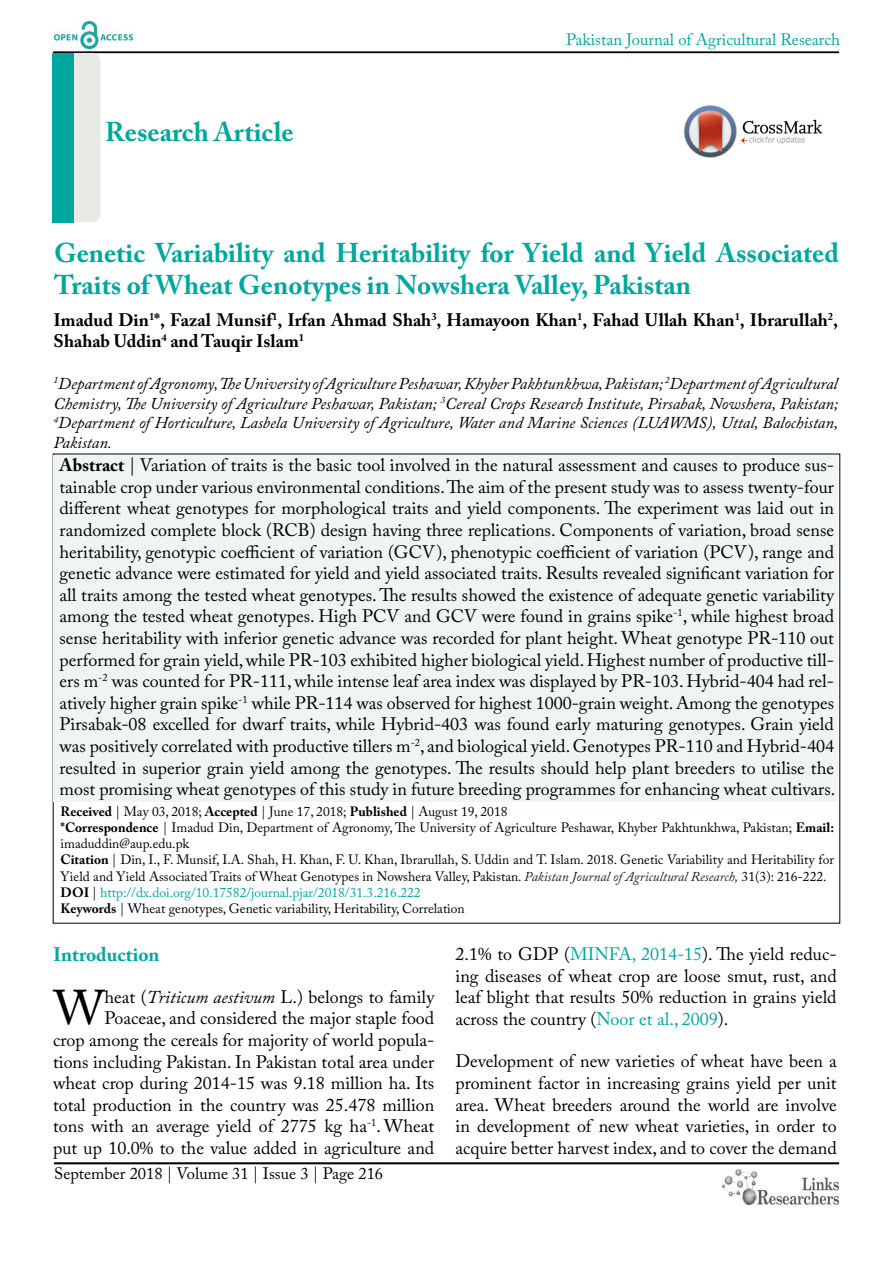
<style>
.page{position:relative;width:893px;height:1263px;background:#fff}
.page>*{position:absolute;margin:0;border:0;box-sizing:border-box;transform-origin:0 0}
.t1{font:48.45px "Adobe Caslon Pro";color:#000}
.t2{font:700 27px/32.4px "Adobe Caslon Pro";color:#00a79e}
.t3{font:700 19.5px "Adobe Caslon Pro";color:#00a79e}
.t4{font:18px/21.6px "Adobe Caslon Pro";color:#000;text-align:justify}
.t5{font:700 18px/21.6px "Adobe Caslon Pro";color:#000}
.t6{font:italic 16.5px/19.8px "Adobe Caslon Pro";color:#000;text-align:justify}
.t7{font:16.5px "Adobe Caslon Pro";color:#000}
.t8{font:16.5px "Adobe Caslon Pro";color:#00a79e}
.t9{font:13.5px/16.2px "Adobe Caslon Pro";color:#000}
.s1{font-weight:700}
.s2{font-style:italic;color:#222}
.s3{font-style:italic}
.s4{color:#00a79e}
</style>
<div class="page">
<hr style="left:53px;top:51px;width:786px;height:2px;background:#000">
<hr style="left:54px;top:1162px;width:785px;height:2px;background:#000">
<img style="left:54px;top:22px;width:78px;height:27px">
<img style="left:722px;top:1170px;width:117px;height:36px">
<div style="left:54px;top:53px;width:46px;height:169px;background:#e9e9e4;border-radius:9px"></div>
<div style="left:53px;top:53px;width:21px;height:169px;background:#00a79e"></div>
<div style="left:54px;top:455px;width:784px;height:346px;background:#eef5f4"></div>
<img style="left:684px;top:105px;width:139px;height:53px">
<h2 class="t2" style="left:105px;top:116px;width:190px">Research Article</h2>
<p class="t8" style="left:566px;top:30px;width:276px">Pakistan Journal of Agricultural Research</p>
<h2 class="t2" style="left:54px;top:236px;width:786px">Genetic Variability and Heritability for Yield and Yield Associated<br>Traits of Wheat Genotypes in Nowshera Valley, Pakistan</h2>
<p class="t5" style="left:53px;top:309px;width:786px">Imadud Din<sup>1</sup>*, Fazal Munsif<sup>1</sup>, Irfan Ahmad Shah<sup>3</sup>, Hamayoon Khan<sup>1</sup>, Fahad Ullah Khan<sup>1</sup>, Ibrarullah<sup>2</sup>,<br>Shahab Uddin<sup>4</sup> and Tauqir Islam<sup>1</sup></p>
<p class="t6" style="left:53px;top:373px;width:786px"><sup>1</sup>Department of Agronomy, The University of Agriculture Peshawar, Khyber Pakhtunkhwa, Pakistan; <sup>2</sup>Department of Agricultural Chemistry, The University of Agriculture Peshawar, Pakistan; <sup>3</sup>Cereal Crops Research Institute, Pirsabak, Nowshera, Pakistan; <sup>4</sup>Department of Horticulture, Lasbela University of Agriculture, Water and Marine Sciences (LUAWMS), Uttal, Balochistan, Pakistan.</p>
<p class="t4" style="left:60px;top:454px;width:777px"><span class="s1">Abstract</span> | Variation of traits is the basic tool involved in the natural assessment and causes to produce sus&shy;tainable crop under various environmental conditions. The aim of the present study was to assess twenty-four different wheat genotypes for morphological traits and yield components. The experiment was laid out in randomized complete block (RCB) design having three replications. Components of variation, broad sense heritability, genotypic coefficient of variation (GCV), phenotypic coefficient of variation (PCV), range and genetic advance were estimated for yield and yield associated traits. Results revealed significant variation for all traits among the tested wheat genotypes. The results showed the existence of adequate genetic variability among the tested wheat genotypes. High PCV and GCV were found in grains spike<sup>-1</sup>, while highest broad sense heritability with inferior genetic advance was recorded for plant height. Wheat genotype PR-110 out performed for grain yield, while PR-103 exhibited higher biological yield. Highest number of productive till&shy;ers m<sup>-2</sup> was counted for PR-111, while intense leaf area index was displayed by PR-103. Hybrid-404 had rel&shy;atively higher grain spike<sup>-1</sup> while PR-114 was observed for highest 1000-grain weight. Among the genotypes Pirsabak-08 excelled for dwarf traits, while Hybrid-403 was found early maturing genotypes. Grain yield was positively correlated with productive tillers m<sup>-2</sup>, and biological yield. Genotypes PR-110 and Hybrid-404 resulted in superior grain yield among the genotypes. The results should help plant breeders to utilise the most promising wheat genotypes of this study in future breeding programmes for enhancing wheat cultivars.</p>
<p class="t9" style="left:61px;top:803px;width:775px"><span class="s1">Received</span> | May 03, 2018; <span class="s1">Accepted</span> | June 17, 2018; <span class="s1">Published</span> | August 19, 2018<br><span class="s1">*Correspondence</span> | Imadud Din, Department of Agronomy, The University of Agriculture Peshawar, Khyber Pakhtunkhwa, Pakistan; <span class="s1">Email: </span>imaduddin@aup.edu.pk<br><span class="s1">Citation</span> | Din, I., F. Munsif, I.A. Shah, H. Khan, F. U. Khan, Ibrarullah, S. Uddin and T. Islam. 2018. Genetic Variability and Heritability for Yield and Yield Associated Traits of Wheat Genotypes in Nowshera Valley, Pakistan. <span class="s2">Pakistan Journal of Agricultural Research</span><span class="s3">,</span> 31(3): 216-222.<br><span class="s1">DOI</span> | <span class="s4">http://dx.doi.org/10.17582/journal.pjar/2018/31.3.216.222<br></span><span class="s1">Keywords</span> | Wheat genotypes, Genetic variability, Heritability, Correlation</p>
<p class="t3" style="left:53px;top:943px;width:108px">Introduction</p>
<h1 class="t1" style="left:54px;top:979px;width:52px">W</h1>
<p class="t4" style="left:53px;top:986px;width:383px;text-align:right">heat (<span class="s3">Triticum aestivum</span> L.) belongs to family Poaceae, and considered the major staple food<br>crop among the cereals for majority of world popula&shy;tions including Pakistan. In Pakistan total area under wheat crop during 2014-15 was 9.18 million ha. Its total production in the country was 25.478 million tons with an average yield of 2775 kg ha<sup>-1</sup>. Wheat put up 10.0% to the value added in agriculture and</p>
<p class="t7" style="left:54px;top:1164px;width:331px">September 2018 | Volume 31 | Issue 3 | Page 216</p>
<p class="t4" style="left:456px;top:943px;width:383px">2.1% to GDP (<span class="s4">MINFA, 2014-15</span>). The yield reduc&shy;ing diseases of wheat crop are loose smut, rust, and leaf blight that results 50% reduction in grains yield across the country (<span class="s4">Noor et al., 2009</span>).</p>
<p class="t4" style="left:456px;top:1050px;width:383px">Development of new varieties of wheat have been a prominent factor in increasing grains yield per unit area. Wheat breeders around the world are involve in development of new wheat varieties, in order to acquire better harvest index, and to cover the demand</p>
</div>
